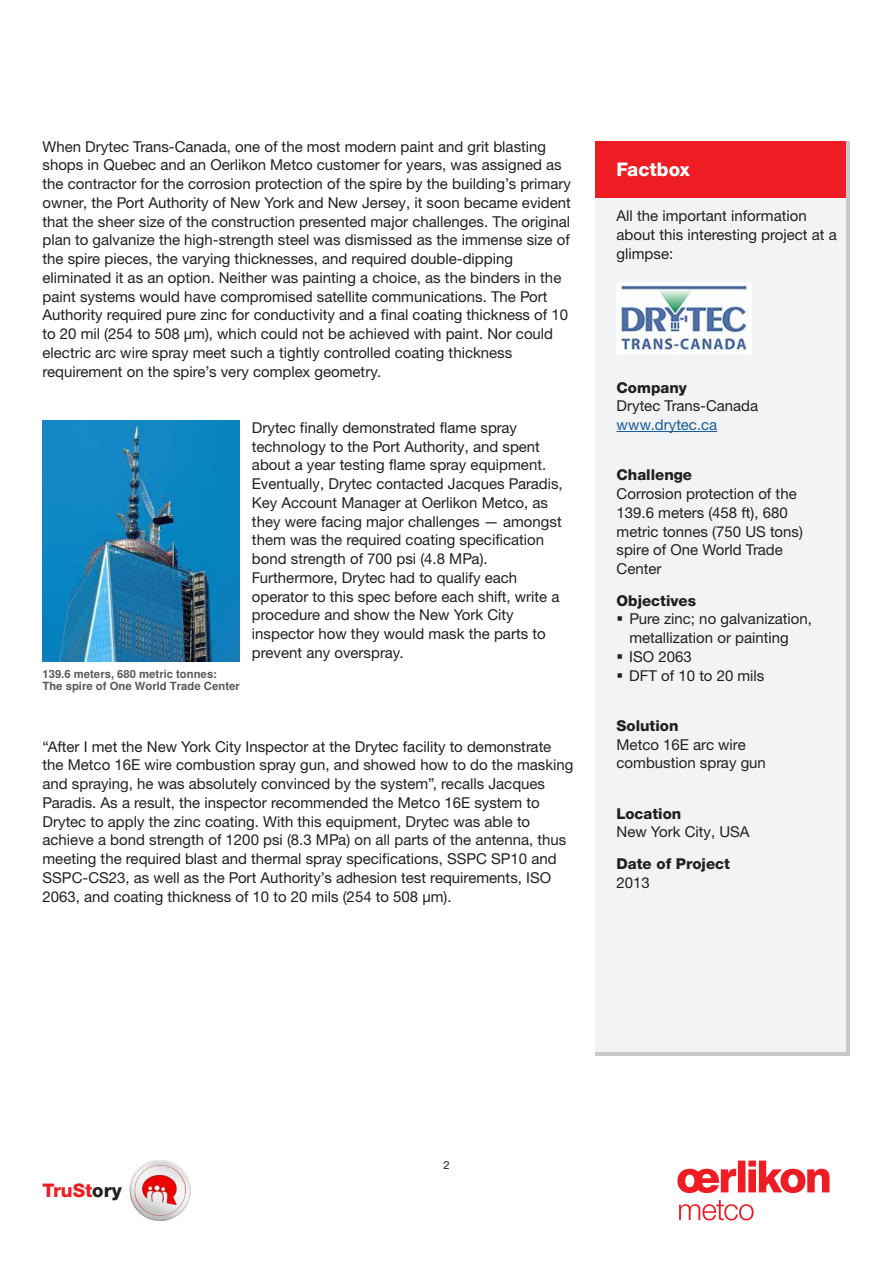
<style>
.page{position:relative;width:893px;height:1263px;background:#fff}
.page>*{position:absolute;margin:0;border:0;box-sizing:border-box;transform-origin:0 0}
.t1{font:800 18.75px "Helvetica Neue LTW1 G";letter-spacing:-.005em;color:#ee1d23}
.t2{font:800 18.75px "Helvetica Neue LTW1 G";color:#fff}
.t3{font:15px/18.8px "Helvetica Neue LTW1 G";color:#231f20}
.t4{font:800 15px "Helvetica Neue LTW1 G";color:#231f20}
.t5{font:15px "Helvetica Neue LTW1 G";color:#175d9e}
.t6{font:700 11.25px/12px "Nimbus Sans Global";color:#57585a}
.t7{font:11.25px "Helvetica Neue LTW1 G";color:#231f20}
.s1{color:#231f20}
</style>
<div class="page">
<svg style="left:677px;top:1160px;width:152px;height:33px"></svg>
<svg style="left:679px;top:1200px;width:75px;height:20px"></svg>
<img style="left:130px;top:1160px;width:60px;height:60px">
<div style="left:595px;top:198px;width:251px;height:854px;background:#f2f3f4"></div>
<hr style="left:617px;top:431px;width:100px;height:1px;background:#175d9e">
<div style="left:595px;top:141px;width:251px;height:57px;background:#ee1d23"></div>
<img style="left:617px;top:282px;width:135px;height:72px">
<img style="left:43px;top:421px;width:196px;height:240px">
<p class="t3" style="left:43px;top:137px;width:530px">When Drytec Trans-Canada, one of the most modern paint and grit blasting shops in Quebec and an Oerlikon Metco customer for years, was assigned as the contractor for the corrosion protection of the spire by the building’s primary owner, the Port Authority of New York and New Jersey, it soon became evident that the sheer size of the construction presented major challenges. The original plan to galvanize the high-strength steel was dismissed as the immense size of the spire pieces, the varying thicknesses, and required double-dipping eliminated it as an option. Neither was painting a choice, as the binders in the paint systems would have compromised satellite communications. The Port Authority required pure zinc for conductivity and a final coating thickness of 10 to 20 mil (254 to 508 μm), which could not be achieved with paint. Nor could electric arc wire spray meet such a tightly controlled coating thickness requirement on the spire’s very complex geometry.</p>
<p class="t6" style="left:43px;top:668px;width:199px">139.6 meters, 680 metric tonnes:<br>The spire of One World Trade Center</p>
<p class="t3" style="left:252px;top:418px;width:312px">Drytec finally demonstrated flame spray technology to the Port Authority, and spent about a year testing flame spray equipment.<br>Eventually, Drytec contacted Jacques Paradis, Key Account Manager at Oerlikon Metco, as they were facing major challenges — amongst them was the required coating specification bond strength of 700 psi (4.8 MPa).<br>Furthermore, Drytec had to qualify each operator to this spec before each shift, write a procedure and show the New York City inspector how they would mask the parts to prevent any overspray.</p>
<p class="t3" style="left:43px;top:737px;width:532px">“After I met the New York City Inspector at the Drytec facility to demonstrate the Metco 16E wire combustion spray gun, and showed how to do the masking and spraying, he was absolutely convinced by the system”, recalls Jacques Paradis. As a result, the inspector recommended the Metco 16E system to Drytec to apply the zinc coating. With this equipment, Drytec was able to achieve a bond strength of 1200 psi (8.3 MPa) on all parts of the antenna, thus meeting the required blast and thermal spray specifications, SSPC SP10 and SSPC-CS23, as well as the Port Authority’s adhesion test requirements, ISO 2063, and coating thickness of 10 to 20 mils (254 to 508 μm).</p>
<p class="t2" style="left:617px;top:158px;width:75px">Factbox</p>
<p class="t3" style="left:617px;top:206px;width:222px">All the important information about this interesting project at a glimpse:</p>
<p class="t4" style="left:617px;top:378px;width:72px">Company</p>
<p class="t3" style="left:617px;top:396px;width:143px">Drytec Trans-Canada</p>
<p class="t5" style="left:617px;top:415px;width:102px">www.drytec.ca</p>
<p class="t4" style="left:617px;top:466px;width:77px">Challenge</p>
<p class="t3" style="left:617px;top:484px;width:188px">Corrosion protection of the<br>139.6 meters (458 ft), 680 metric tonnes (750 US tons) spire of One World Trade<br>Center</p>
<p class="t4" style="left:617px;top:591px;width:81px">Objectives</p>
<p class="t3" style="left:629px;top:609px;width:184px">Pure zinc; no galvanization, metallization or painting<br>ISO 2063<br>DFT of 10 to 20 mils</p>
<p class="t4" style="left:617px;top:716px;width:63px">Solution</p>
<p class="t3" style="left:617px;top:735px;width:151px">Metco 16E arc wire combustion spray gun</p>
<p class="t4" style="left:617px;top:804px;width:66px">Location</p>
<p class="t3" style="left:617px;top:822px;width:135px">New York City, USA</p>
<p class="t4" style="left:617px;top:854px;width:115px">Date of Project</p>
<p class="t3" style="left:617px;top:873px;width:35px">2013</p>
<p class="t1" style="left:43px;top:1179px;width:81px">TruSt<span class="s1">ory</span></p>
<p class="t7" style="left:443px;top:1158px;width:8px">2</p>
</div>
